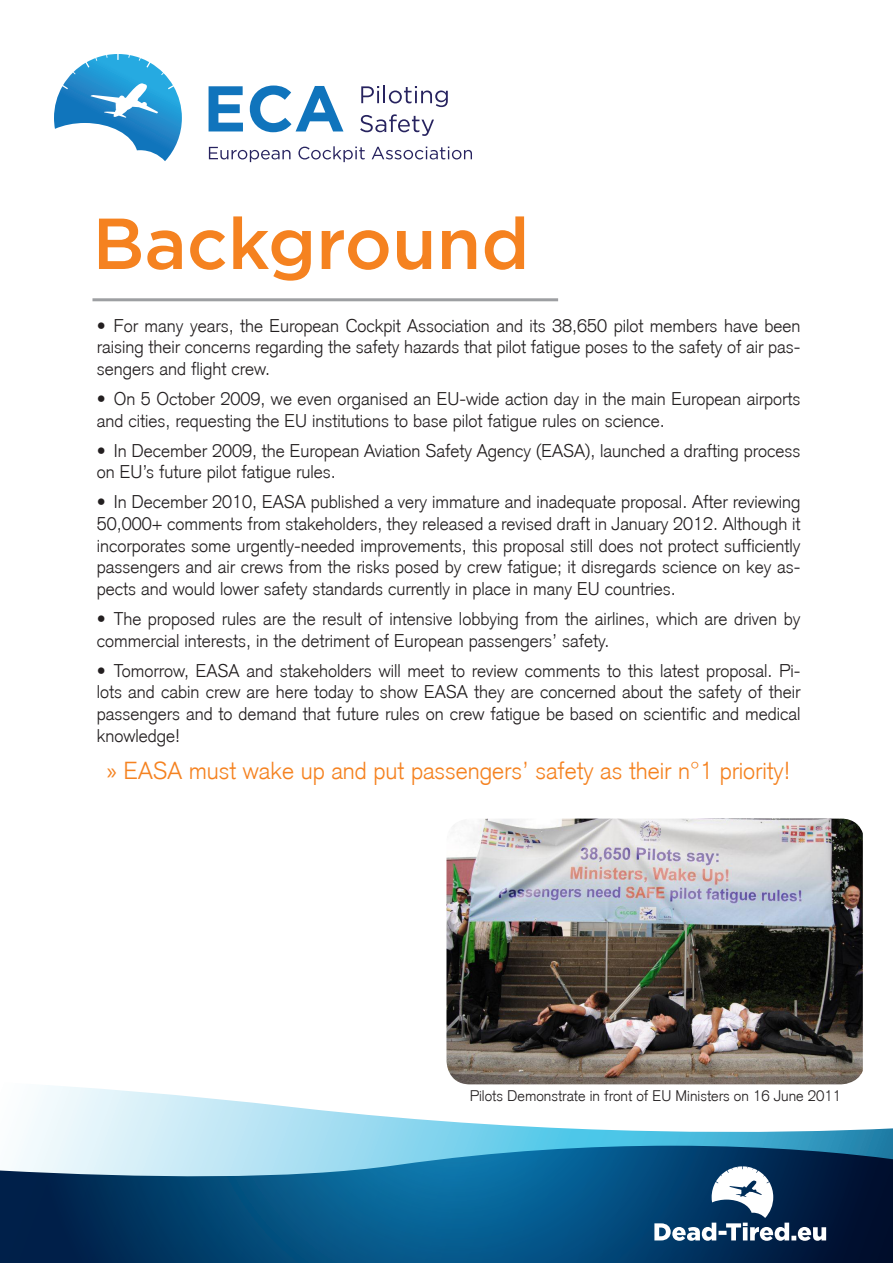
<style>
.page{position:relative;width:893px;height:1263px;background:#fff}
.page>*{position:absolute;margin:0;border:0;box-sizing:border-box;transform-origin:0 0}
.t1{font:500 72px "Gotham HTF";color:#f58220}
.t2{font:300 24px "Akzidenz Grotesk";color:#f58220}
.t3{font:300 18px/21.6px "Akzidenz Grotesk";color:#231f20;text-align:justify}
.t4{font:300 15px "Akzidenz Grotesk";color:#231f20}
.s1{font-family:"Myriad Pro";font-weight:400}
</style>
<div class="page">
<svg style="left:23px;top:1084px;width:870px;height:62px"></svg>
<svg style="left:0;top:1146px;width:893px;height:117px;background:#1d5c85"></svg>
<svg style="left:654px;top:1166px;width:172px;height:75px"></svg>
<svg style="left:54px;top:54px;width:128px;height:107px"></svg>
<svg style="left:209px;top:86px;width:34px;height:45px"></svg>
<svg style="left:250px;top:86px;width:93px;height:46px"></svg>
<svg style="left:361px;top:86px;width:87px;height:21px"></svg>
<svg style="left:360px;top:114px;width:74px;height:22px"></svg>
<svg style="left:209px;top:147px;width:81px;height:15px"></svg>
<svg style="left:298px;top:146px;width:67px;height:16px"></svg>
<svg style="left:372px;top:147px;width:100px;height:12px"></svg>
<img style="left:446px;top:819px;width:417px;height:265px">
<hr style="left:92px;top:298px;width:466px;height:3px;background:#9d9fa2">
<p class="t1" style="left:92px;top:203px;width:438px">Background</p>
<p class="t3" style="left:97px;top:315px;width:705px">• For many years, the European Cockpit Association and its 38,650 pilot members have been raising their concerns regarding the safety hazards that pilot fatigue poses to the safety of air pas&shy;sengers and flight crew.</p>
<p class="t3" style="left:97px;top:388px;width:705px">• On 5 October 2009, we even organised an EU-wide action day in the main European airports and cities, requesting the EU institutions to base pilot fatigue rules on science.</p>
<p class="t3" style="left:97px;top:440px;width:705px">• In December 2009, the European Aviation Safety Agency (EASA), launched a drafting process on EU’s future pilot fatigue rules.</p>
<p class="t3" style="left:97px;top:491px;width:705px">• In December 2010, EASA published a very immature and inadequate proposal. After reviewing 50,000+ comments from stakeholders, they released a revised draft in January 2012. Although it incorporates some urgently-needed improvements, this proposal still does not protect sufficiently passengers and air crews from the risks posed by crew fatigue; it disregards science on key as&shy;pects and would lower safety standards currently in place in many EU countries.</p>
<p class="t3" style="left:97px;top:608px;width:705px">• The proposed rules are the result of intensive lobbying from the airlines, which are driven by commercial interests, in the detriment of European passengers’ safety.</p>
<p class="t3" style="left:97px;top:660px;width:705px">• Tomorrow, EASA and stakeholders will meet to review comments to this latest proposal. Pi&shy;lots and cabin crew are here today to show EASA they are concerned about the safety of their passengers and to demand that future rules on crew fatigue be based on scientific and medical knowledge!</p>
<p class="t2" style="left:107px;top:756px;width:685px"><span class="s1">»</span> EASA must wake up and put passengers’ safety as their n°1 priority!</p>
<p class="t4" style="left:470px;top:1087px;width:373px">Pilots Demonstrate in front of EU Ministers on 16 June 2011</p>
</div>
